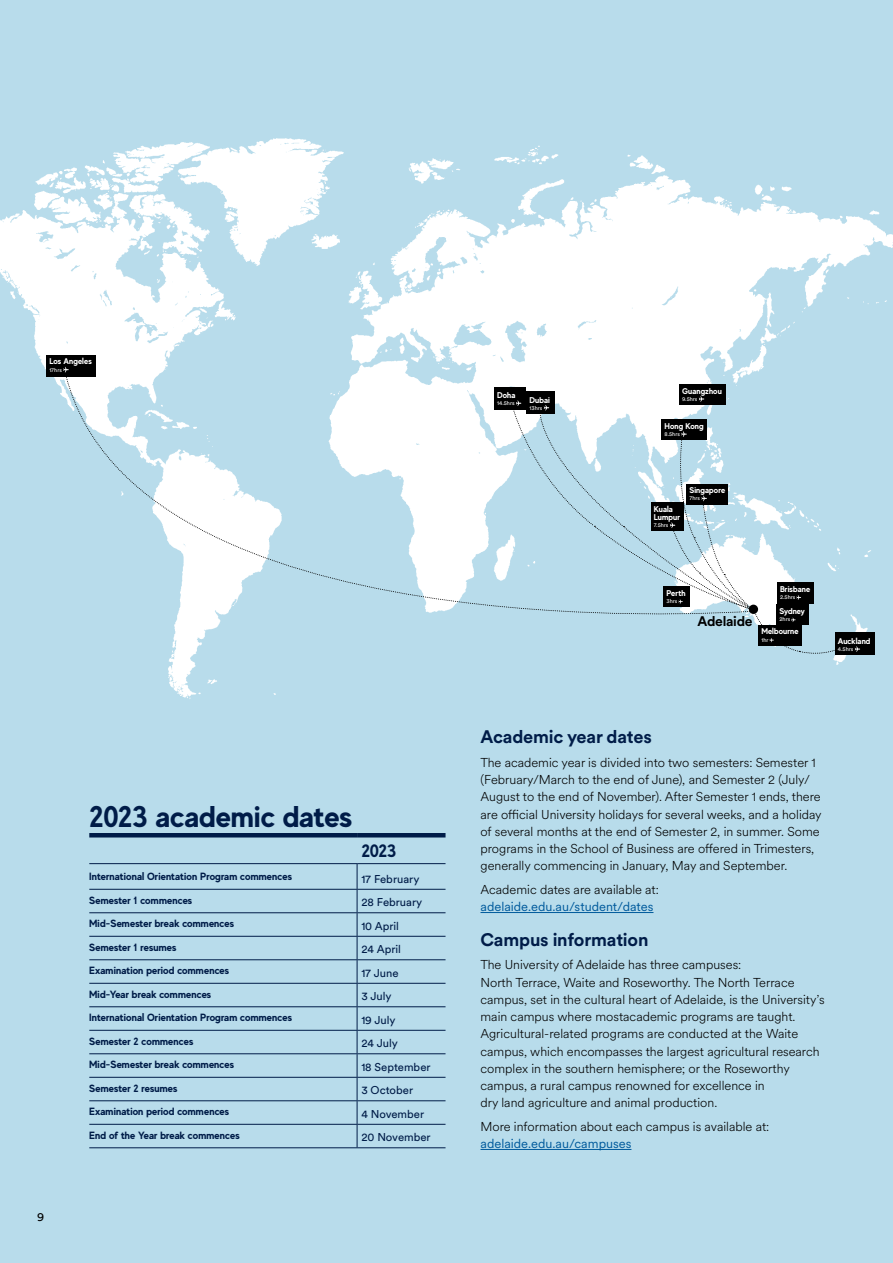
<style>
.page{position:relative;width:893px;height:1263px;background:#b8dceb}
.page>*{position:absolute;margin:0;border:0;box-sizing:border-box;transform-origin:0 0}
.t1{font:700 30px "MADE Evolve Sans";color:#001c48}
.t2{font:700 18px "Circular XX";letter-spacing:-.01em;color:#001c48}
.t3{font:700 18px "MADE Evolve Sans";color:#001c48}
.t4{font:700 13.8px "Circular XX";letter-spacing:-.02em;color:#000}
.t5{font:300 12.75px/17.2px "Circular XX";color:#000}
.t6{font:12.75px "Circular XX";color:#005a9c}
.t7{font:12px "Circular XX";color:#000}
.t8{font:11.25px "Circular XX";color:#001c48}
.t9{font:700 10.5px "MADE Evolve Sans";color:#001c48}
.t10{font:700 8.4px/7.9px "MADE Evolve Sans";color:#fff}
.t11{font:5.55px "Circular XX";color:#fff}
</style>
<div class="page">
<hr style="left:89px;top:833px;width:268px;height:4px;background:#001c48">
<hr style="left:357px;top:833px;width:89px;height:4px;background:#001c48">
<hr style="left:89px;top:863px;width:268px;height:1px;background:#001c48">
<hr style="left:357px;top:863px;width:89px;height:1px;background:#001c48">
<hr style="left:89px;top:889px;width:268px;height:1px;background:#001c48">
<hr style="left:357px;top:889px;width:89px;height:1px;background:#001c48">
<hr style="left:89px;top:912px;width:268px;height:1px;background:#001c48">
<hr style="left:357px;top:912px;width:89px;height:1px;background:#001c48">
<hr style="left:89px;top:936px;width:268px;height:1px;background:#001c48">
<hr style="left:357px;top:936px;width:89px;height:1px;background:#001c48">
<hr style="left:89px;top:959px;width:268px;height:1px;background:#001c48">
<hr style="left:357px;top:959px;width:89px;height:1px;background:#001c48">
<hr style="left:89px;top:983px;width:268px;height:1px;background:#001c48">
<hr style="left:357px;top:983px;width:89px;height:1px;background:#001c48">
<hr style="left:89px;top:1006px;width:268px;height:1px;background:#001c48">
<hr style="left:357px;top:1006px;width:89px;height:1px;background:#001c48">
<hr style="left:89px;top:1030px;width:268px;height:1px;background:#001c48">
<hr style="left:357px;top:1030px;width:89px;height:1px;background:#001c48">
<hr style="left:89px;top:1053px;width:268px;height:1px;background:#001c48">
<hr style="left:357px;top:1053px;width:89px;height:1px;background:#001c48">
<hr style="left:89px;top:1077px;width:268px;height:1px;background:#001c48">
<hr style="left:357px;top:1077px;width:89px;height:1px;background:#001c48">
<hr style="left:89px;top:1100px;width:268px;height:1px;background:#001c48">
<hr style="left:357px;top:1100px;width:89px;height:1px;background:#001c48">
<hr style="left:89px;top:1124px;width:268px;height:1px;background:#001c48">
<hr style="left:357px;top:1124px;width:89px;height:1px;background:#001c48">
<svg style="left:357px;top:864px;width:1px;height:283px"></svg>
<hr style="left:89px;top:1147px;width:268px;height:1px;background:#001c48">
<hr style="left:357px;top:1147px;width:89px;height:1px;background:#001c48">
<hr style="left:480px;top:912px;width:173px;height:1px;background:#005a9c">
<hr style="left:480px;top:1149px;width:151px;height:1px;background:#005a9c">
<img style="left:0;top:138px;width:893px;height:561px">
<div style="left:835px;top:633px;width:39px;height:22px;background:#000"></div>
<svg style="left:855px;top:646px;width:5px;height:6px"></svg>
<div style="left:46px;top:355px;width:50px;height:21px;background:#000"></div>
<svg style="left:65px;top:376px;width:685px;height:271px"></svg>
<svg style="left:512px;top:396px;width:335px;height:261px"></svg>
<svg style="left:63px;top:367px;width:6px;height:6px"></svg>
<div style="left:749px;top:605px;width:9px;height:9px;background:#000;border-radius:50%"></div>
<p class="t10" style="left:49px;top:357px;width:44px">Los Angeles</p>
<p class="t11" style="left:49px;top:366px;width:14px">17hrs</p>
<h1 class="t1" style="left:89px;top:797px;width:265px">2023 academic dates</h1>
<h2 class="t3" style="left:361px;top:839px;width:37px">2023</h2>
<p class="t7" style="left:37px;top:1208px;width:9px">9</p>
<p class="t9" style="left:89px;top:870px;width:204px">International Orientation Program commences</p>
<p class="t8" style="left:361px;top:871px;width:60px">17 February</p>
<p class="t9" style="left:89px;top:893px;width:105px">Semester 1 commences</p>
<p class="t8" style="left:361px;top:895px;width:62px">28 February</p>
<p class="t9" style="left:89px;top:917px;width:146px">Mid-Semester break commences</p>
<p class="t8" style="left:361px;top:918px;width:39px">10 April</p>
<p class="t9" style="left:89px;top:940px;width:89px">Semester 1 resumes</p>
<p class="t8" style="left:361px;top:942px;width:41px">24 April</p>
<p class="t9" style="left:89px;top:964px;width:141px">Examination period commences</p>
<p class="t8" style="left:361px;top:965px;width:39px">17 June</p>
<p class="t9" style="left:89px;top:987px;width:123px">Mid-Year break commences</p>
<p class="t8" style="left:361px;top:989px;width:32px">3 July</p>
<p class="t9" style="left:89px;top:1011px;width:204px">International Orientation Program commences</p>
<p class="t8" style="left:361px;top:1012px;width:36px">19 July</p>
<p class="t9" style="left:89px;top:1034px;width:106px">Semester 2 commences</p>
<p class="t8" style="left:361px;top:1036px;width:38px">24 July</p>
<p class="t9" style="left:89px;top:1058px;width:146px">Mid-Semester break commences</p>
<p class="t8" style="left:361px;top:1059px;width:71px">18 September</p>
<p class="t9" style="left:89px;top:1081px;width:90px">Semester 2 resumes</p>
<p class="t8" style="left:361px;top:1083px;width:53px">3 October</p>
<p class="t9" style="left:89px;top:1105px;width:141px">Examination period commences</p>
<p class="t8" style="left:361px;top:1106px;width:64px">4 November</p>
<p class="t9" style="left:89px;top:1128px;width:152px">End of the Year break commences</p>
<p class="t8" style="left:361px;top:1130px;width:71px">20 November</p>
<p class="t10" style="left:497px;top:391px;width:20px">Doha</p>
<p class="t11" style="left:497px;top:399px;width:19px">14.5hrs</p>
<p class="t10" style="left:530px;top:395px;width:22px">Dubai</p>
<p class="t11" style="left:530px;top:404px;width:14px">13hrs</p>
<p class="t10" style="left:682px;top:387px;width:41px">Guangzhou</p>
<p class="t11" style="left:682px;top:395px;width:17px">9.5hrs</p>
<p class="t10" style="left:665px;top:422px;width:41px">Hong Kong</p>
<p class="t11" style="left:665px;top:430px;width:17px">8.5hrs</p>
<p class="t10" style="left:654px;top:505px;width:28px">Kuala<br>Lumpur</p>
<p class="t11" style="left:654px;top:522px;width:16px">7.5hrs</p>
<p class="t10" style="left:689px;top:486px;width:37px">Singapore</p>
<p class="t11" style="left:689px;top:495px;width:12px">7hrs</p>
<p class="t10" style="left:667px;top:589px;width:21px">Perth</p>
<p class="t11" style="left:667px;top:597px;width:12px">3hrs</p>
<p class="t4" style="left:698px;top:612px;width:57px">Adelaide</p>
<p class="t10" style="left:780px;top:585px;width:32px">Brisbane</p>
<p class="t11" style="left:780px;top:593px;width:17px">2.5hrs</p>
<p class="t10" style="left:779px;top:607px;width:27px">Sydney</p>
<p class="t11" style="left:779px;top:616px;width:12px">2hrs</p>
<p class="t10" style="left:761px;top:627px;width:39px">Melbourne</p>
<p class="t11" style="left:761px;top:636px;width:9px">1hr</p>
<p class="t10" style="left:838px;top:637px;width:34px">Auckland</p>
<p class="t11" style="left:838px;top:645px;width:17px">4.5hrs</p>
<h2 class="t2" style="left:480px;top:724px;width:173px">Academic year dates</h2>
<p class="t5" style="left:480px;top:753px;width:343px">The academic year is divided into two semesters: Semester 1 (February/March to the end of June), and Semester 2 (July/ August to the end of November). After Semester 1 ends, there are official University holidays for several weeks, and a holiday of several months at the end of Semester 2, in summer. Some programs in the School of Business are offered in Trimesters, generally commencing in January, May and September.</p>
<p class="t5" style="left:480px;top:880px;width:180px">Academic dates are available at:</p>
<p class="t6" style="left:480px;top:898px;width:174px">adelaide.edu.au/student/dates</p>
<h2 class="t2" style="left:480px;top:927px;width:170px">Campus information</h2>
<p class="t5" style="left:480px;top:956px;width:346px">The University of Adelaide has three campuses:<br>North Terrace, Waite and Roseworthy. The North Terrace campus, set in the cultural heart of Adelaide, is the University’s main campus where mostacademic programs are taught.<br>Agricultural-related programs are conducted at the Waite campus, which encompasses the largest agricultural research complex in the southern hemisphere; or the Roseworthy campus, a rural campus renowned for excellence in<br>dry land agriculture and animal production.</p>
<p class="t5" style="left:480px;top:1117px;width:290px">More information about each campus is available at:</p>
<p class="t6" style="left:480px;top:1135px;width:152px">adelaide.edu.au/campuses</p>
</div>
